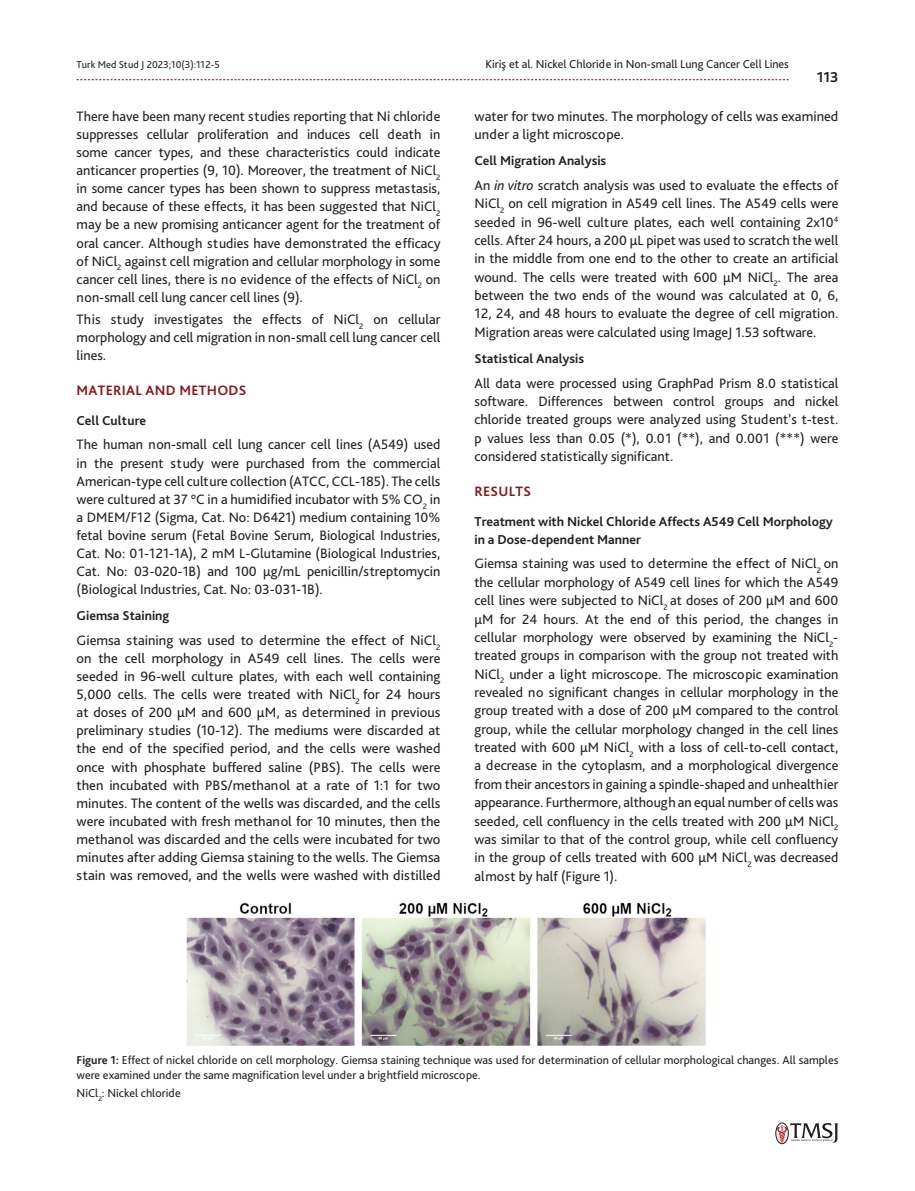
<style>
.page{position:relative;width:915px;height:1191px;background:#fff}
.page>*{position:absolute;margin:0;border:0;box-sizing:border-box;transform-origin:0 0}
.t1{font:700 15px "Bliss Pro";color:#231f20}
.YAZI{font:14.25px/18.1px "Bliss Pro";color:#231f20;text-align:justify}
.ANA_METİN_BAŞLIK{font:700 14.25px "Bliss Pro";letter-spacing:.02em;color:#88181b}
.BOLD_BAŞLIK{font:700 13.5px/17.5px "Bliss Pro";color:#231f20}
.RESİM-ALTI{font:12px/14.4px "Bliss Pro";color:#231f20}
.t2{font:10.5px "Bliss Pro";color:#231f20}
.s1{font-style:italic}
.s2{font-weight:700}
</style>
<div class="page">
<svg style="left:77px;top:79px;width:711px;height:1px"></svg>
<div style="left:775px;top:1122px;width:13px;height:21px;border:1px solid #231f20;border-radius:50%"></div>
<svg style="left:776px;top:1123px;width:62px;height:20px"></svg>
<img style="left:186px;top:902px;width:519px;height:143px">
<p class="t2" style="left:77px;top:58px;width:145px">Turk Med Stud J 2023;10(3):112-5</p>
<p class="RESİM-ALTI" style="left:485px;top:57px;width:305px">Kiriş et al. Nickel Chloride in Non-small Lung Cancer Cell Lines</p>
<p class="YAZI" style="left:77px;top:106px;width:365px">There have been many recent studies reporting that Ni chloride suppresses cellular proliferation and induces cell death in some cancer types, and these characteristics could indicate anticancer properties (9, 10). Moreover, the treatment of NiCl<sub>2 </sub>in some cancer types has been shown to suppress metastasis, and because of these effects, it has been suggested that NiCl<sub>2 </sub>may be a new promising anticancer agent for the treatment of oral cancer. Although studies have demonstrated the efficacy of NiCl<sub>2</sub> against cell migration and cellular morphology in some cancer cell lines, there is no evidence of the effects of NiCl<sub>2</sub> on non-small cell lung cancer cell lines (9).</p>
<p class="YAZI" style="left:77px;top:310px;width:365px">This study investigates the effects of NiCl<sub>2</sub> on cellular morphology and cell migration in non-small cell lung cancer cell lines.</p>
<p class="ANA_METİN_BAŞLIK" style="left:77px;top:381px;width:171px">MATERIAL AND METHODS</p>
<p class="BOLD_BAŞLIK" style="left:77px;top:411px;width:71px">Cell Culture</p>
<p class="YAZI" style="left:77px;top:435px;width:365px">The human non-small cell lung cancer cell lines (A549) used in the present study were purchased from the commercial American-type cell culture collection (ATCC, CCL-185). The cells were cultured at 37 °C in a humidified incubator with 5% CO<sub>2</sub> in a DMEM/F12 (Sigma, Cat. No: D6421) medium containing 10% fetal bovine serum (Fetal Bovine Serum, Biological Industries, Cat. No: 01-121-1A), 2 mM L-Glutamine (Biological Industries, Cat. No: 03-020-1B) and 100 µg/mL penicillin/streptomycin (Biological Industries, Cat. No: 03-031-1B).</p>
<p class="BOLD_BAŞLIK" style="left:77px;top:606px;width:94px">Giemsa Staining</p>
<p class="YAZI" style="left:77px;top:630px;width:365px">Giemsa staining was used to determine the effect of NiCl<sub>2 </sub>on the cell morphology in A549 cell lines. The cells were seeded in 96-well culture plates, with each well containing 5,000 cells. The cells were treated with NiCl<sub>2</sub> for 24 hours at doses of 200 µM and 600 µM, as determined in previous preliminary studies (10-12). The mediums were discarded at the end of the specified period, and the cells were washed once with phosphate buffered saline (PBS). The cells were then incubated with PBS/methanol at a rate of 1:1 for two minutes. The content of the wells was discarded, and the cells were incubated with fresh methanol for 10 minutes, then the methanol was discarded and the cells were incubated for two minutes after adding Giemsa staining to the wells. The Giemsa stain was removed, and the wells were washed with distilled</p>
<p class="t1" style="left:816px;top:68px;width:23px">113</p>
<p class="YAZI" style="left:474px;top:106px;width:365px">water for two minutes. The morphology of cells was examined under a light microscope.</p>
<p class="BOLD_BAŞLIK" style="left:474px;top:152px;width:133px">Cell Migration Analysis</p>
<p class="YAZI" style="left:474px;top:176px;width:365px">An <span class="s1">in vitro</span> scratch analysis was used to evaluate the effects of NiCl<sub>2</sub> on cell migration in A549 cell lines. The A549 cells were seeded in 96-well culture plates, each well containing 2x10<sup>4 </sup>cells. After 24 hours, a 200 µL pipet was used to scratch the well in the middle from one end to the other to create an artificial wound. The cells were treated with 600 µM NiCl<sub>2</sub>. The area between the two ends of the wound was calculated at 0, 6, 12, 24, and 48 hours to evaluate the degree of cell migration.<br>Migration areas were calculated using ImageJ 1.53 software.</p>
<p class="BOLD_BAŞLIK" style="left:474px;top:349px;width:111px">Statistical Analysis</p>
<p class="YAZI" style="left:474px;top:373px;width:365px">All data were processed using GraphPad Prism 8.0 statistical software. Differences between control groups and nickel chloride treated groups were analyzed using Student’s t-test. p values less than 0.05 (*), 0.01 (**), and 0.001 (***) were considered statistically significant.</p>
<p class="ANA_METİN_BAŞLIK" style="left:474px;top:482px;width:58px">RESULTS</p>
<p class="BOLD_BAŞLIK" style="left:474px;top:512px;width:360px">Treatment with Nickel Chloride Affects A549 Cell Morphology in a Dose-dependent Manner</p>
<p class="YAZI" style="left:474px;top:554px;width:365px">Giemsa staining was used to determine the effect of NiCl<sub>2</sub> on the cellular morphology of A549 cell lines for which the A549 cell lines were subjected to NiCl<sub>2</sub> at doses of 200 µM and 600 µM for 24 hours. At the end of this period, the changes in cellular morphology were observed by examining the NiCl<sub>2</sub>- treated groups in comparison with the group not treated with NiCl<sub>2</sub> under a light microscope. The microscopic examination revealed no significant changes in cellular morphology in the group treated with a dose of 200 µM compared to the control group, while the cellular morphology changed in the cell lines treated with 600 µM NiCl<sub>2</sub> with a loss of cell-to-cell contact, a decrease in the cytoplasm, and a morphological divergence from their ancestors in gaining a spindle-shaped and unhealthier appearance. Furthermore, although an equal number of cells was seeded, cell confluency in the cells treated with 200 µM NiCl<sub>2 </sub>was similar to that of the control group, while cell confluency in the group of cells treated with 600 µM NiCl<sub>2</sub> was decreased almost by half (Figure 1).</p>
<p class="RESİM-ALTI" style="left:77px;top:1052px;width:763px"><span class="s2">Figure 1:</span> Effect of nickel chloride on cell morphology. Giemsa staining technique was used for determination of cellular morphological changes. All samples were examined under the same magnification level under a brightfield microscope.</p>
<p class="RESİM-ALTI" style="left:77px;top:1086px;width:106px">NiCl<sub>2</sub>: Nickel chloride</p>
</div>
